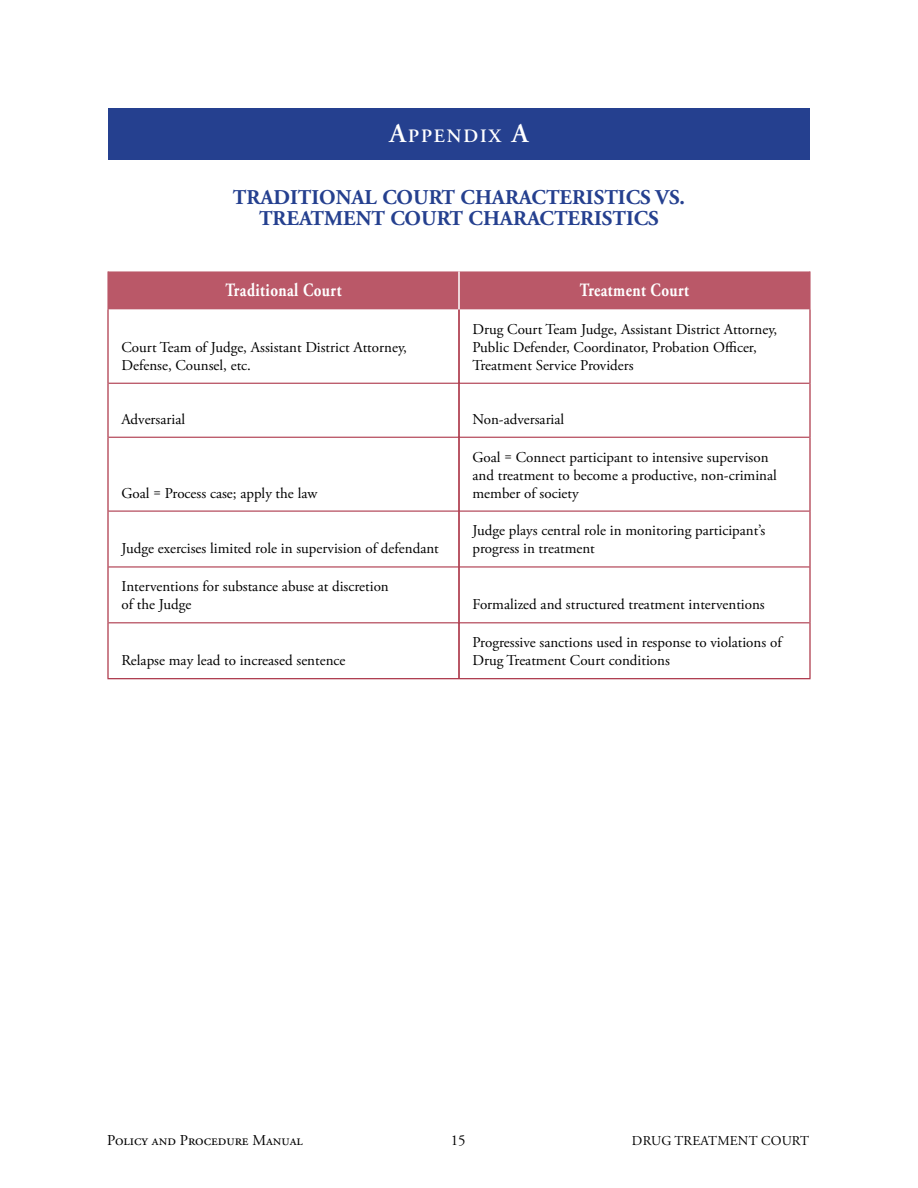
<style>
.page{position:relative;width:918px;height:1188px;background:#fff}
.page>*{position:absolute;margin:0;border:0;box-sizing:border-box;transform-origin:0 0}
.t1{font:700 21px/21px "Adobe Garamond";color:#25408f;text-align:center}
.t2{font:600 18.9px "Adobe Garamond";letter-spacing:.1em;color:#fff}
.t3{font:700 18.75px "Adobe Garamond Pro";letter-spacing:.03em;color:#fff;scale:.8 1}
.t4{font:15px/18px "Adobe Garamond Pro";color:#000}
.t5{font:13.5px "Adobe Garamond Pro";letter-spacing:.015em;color:#000}
.s1{font-size:27px}
</style>
<div class="page">
<div style="left:108px;top:108px;width:702px;height:52px;background:#25408f"></div>
<div style="left:109px;top:271px;width:700px;height:38px;background:#ba5868"></div>
<hr style="left:107px;top:271px;width:2px;height:38px;background:#ba5868">
<hr style="left:809px;top:271px;width:2px;height:38px;background:#ba5868">
<hr style="left:107px;top:309px;width:2px;height:74px;background:#a32035">
<hr style="left:809px;top:309px;width:2px;height:74px;background:#a32035">
<hr style="left:107px;top:383px;width:2px;height:54px;background:#a32035">
<hr style="left:809px;top:383px;width:2px;height:54px;background:#a32035">
<hr style="left:107px;top:437px;width:2px;height:74px;background:#a32035">
<hr style="left:809px;top:437px;width:2px;height:74px;background:#a32035">
<hr style="left:107px;top:511px;width:2px;height:56px;background:#a32035">
<hr style="left:809px;top:511px;width:2px;height:56px;background:#a32035">
<hr style="left:107px;top:567px;width:2px;height:56px;background:#a32035">
<hr style="left:809px;top:567px;width:2px;height:56px;background:#a32035">
<hr style="left:107px;top:623px;width:2px;height:55px;background:#a32035">
<hr style="left:809px;top:623px;width:2px;height:55px;background:#a32035">
<hr style="left:107px;top:678px;width:352px;height:1px;background:#a32035">
<hr style="left:459px;top:678px;width:352px;height:1px;background:#a32035">
<hr style="left:458px;top:309px;width:2px;height:74px;background:#a32035">
<hr style="left:458px;top:383px;width:2px;height:54px;background:#a32035">
<hr style="left:458px;top:437px;width:2px;height:74px;background:#a32035">
<hr style="left:458px;top:511px;width:2px;height:56px;background:#a32035">
<hr style="left:458px;top:567px;width:2px;height:56px;background:#a32035">
<hr style="left:458px;top:623px;width:2px;height:55px;background:#a32035">
<hr style="left:109px;top:383px;width:350px;height:1px;background:#a32035">
<hr style="left:459px;top:383px;width:350px;height:1px;background:#a32035">
<hr style="left:109px;top:437px;width:350px;height:1px;background:#a32035">
<hr style="left:459px;top:437px;width:350px;height:1px;background:#a32035">
<hr style="left:109px;top:511px;width:350px;height:1px;background:#a32035">
<hr style="left:459px;top:511px;width:350px;height:1px;background:#a32035">
<hr style="left:109px;top:567px;width:350px;height:1px;background:#a32035">
<hr style="left:459px;top:567px;width:350px;height:1px;background:#a32035">
<hr style="left:109px;top:623px;width:350px;height:1px;background:#a32035">
<hr style="left:459px;top:623px;width:350px;height:1px;background:#a32035">
<hr style="left:458px;top:271px;width:2px;height:38px;background:#fff">
<p class="t2" style="left:389px;top:126px;width:141px"><span class="s1">A</span>PPENDIX <span class="s1">A</span></p>
<h1 class="t1" style="left:233px;top:187px;width:454px">TRADITIONAL COURT CHARACTERISTICS VS.<br>TREATMENT COURT CHARACTERISTICS</h1>
<p class="t3" style="left:225px;top:279px;width:147px">Traditional Court</p>
<p class="t3" style="left:580px;top:279px;width:138px">Treatment Court</p>
<p class="t4" style="left:122px;top:338px;width:287px">Court Team of Judge, Assistant District Attorney,<br>Defense, Counsel, etc.</p>
<p class="t4" style="left:472px;top:320px;width:306px">Drug Court Team Judge, Assistant District Attorney,<br>Public Defender, Coordinator, Probation Officer,<br>Treatment Service Providers</p>
<p class="t4" style="left:122px;top:410px;width:65px">Adversarial</p>
<p class="t4" style="left:472px;top:410px;width:93px">Non-adversarial</p>
<p class="t4" style="left:122px;top:484px;width:197px">Goal = Process case; apply the law</p>
<p class="t4" style="left:122px;top:540px;width:319px">Judge exercises limited role in supervision of defendant</p>
<p class="t4" style="left:122px;top:578px;width:269px">Interventions for substance abuse at discretion of the Judge</p>
<p class="t4" style="left:122px;top:652px;width:226px">Relapse may lead to increased sentence</p>
<p class="t4" style="left:472px;top:448px;width:306px">Goal = Connect participant to intensive supervison and treatment to become a productive, non-criminal member of society</p>
<p class="t4" style="left:472px;top:522px;width:294px">Judge plays central role in monitoring participant’s progress in treatment</p>
<p class="t4" style="left:472px;top:596px;width:294px">Formalized and structured treatment interventions</p>
<p class="t4" style="left:472px;top:634px;width:312px">Progressive sanctions used in response to violations of<br>Drug Treatment Court conditions</p>
<p class="t4" style="left:107px;top:1132px;width:197px">Policy and Procedure Manual</p>
<p class="t4" style="left:451px;top:1132px;width:16px">15</p>
<p class="t5" style="left:632px;top:1132px;width:179px">DRUG TREATMENT COURT</p>
</div>
